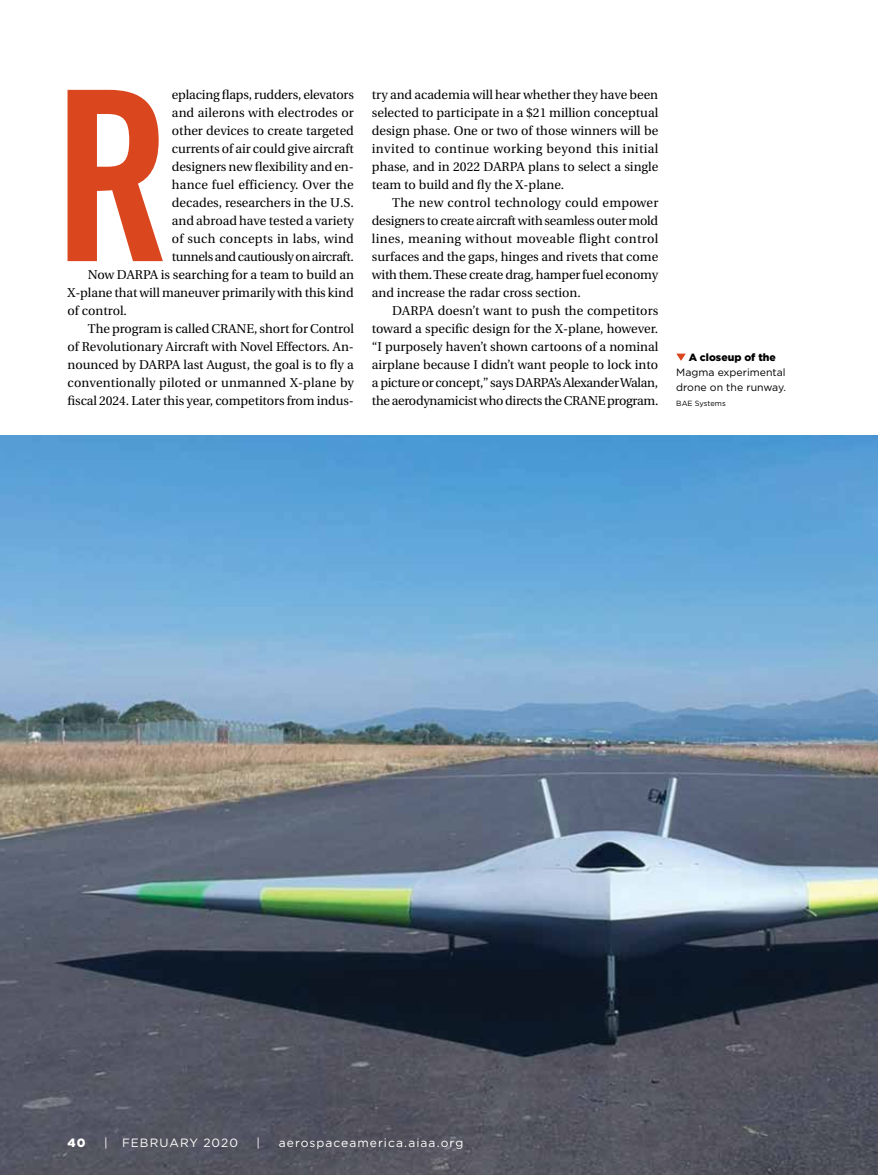
<style>
.page{position:relative;width:878px;height:1175px;background:#fff}
.page>*{position:absolute;margin:0;border:0;box-sizing:border-box;transform-origin:0 0}
.t1{font:237.15px "Trade Gothic Bold Cond Twenty";color:#da471f}
.t2{font:12.75px/18px "Utopia";color:#000;text-align:justify}
.t3{font:12.75px "Utopia";letter-spacing:-.03em;color:#000}
.t4{font:12.75px "Utopia";letter-spacing:.02em;color:#000}
.t5{font:12px "Gotham";letter-spacing:.085em;color:#fff}
.t6{font:900 12px "Gotham";color:#fff}
.t7{font:10.5px/15px "Gotham";color:#000}
.t8{font:900 10.5px "Gotham";color:#000}
.t9{font:7.5px "Gotham";letter-spacing:-.005em;color:#000}
</style>
<div class="page">
<img style="left:0;top:436px;width:878px;height:738px">
<svg style="left:676px;top:353px;width:9px;height:8px"></svg>
<h1 class="t1" style="left:53px;top:32px;width:120px">R</h1>
<p class="t2" style="left:172px;top:86px;width:183px">eplacing flaps, rudders, elevators</p>
<p class="t2" style="left:172px;top:104px;width:183px">and ailerons with electrodes or</p>
<p class="t2" style="left:172px;top:122px;width:183px">other devices to create targeted</p>
<p class="t2" style="left:172px;top:140px;width:183px">currents of air could give aircraft</p>
<p class="t2" style="left:172px;top:158px;width:183px">designers new flexibility and en-</p>
<p class="t4" style="left:172px;top:178px;width:183px">hance fuel efficiency. Over the</p>
<p class="t2" style="left:172px;top:194px;width:183px">decades, researchers in the U.S.</p>
<p class="t2" style="left:172px;top:212px;width:183px">and abroad have tested a variety</p>
<p class="t2" style="left:172px;top:230px;width:183px">of such concepts in labs, wind</p>
<p class="t3" style="left:172px;top:250px;width:183px">tunnels and cautiously on aircraft.</p>
<p class="t2" style="left:88px;top:266px;width:267px">Now DARPA is searching for a team to build an</p>
<p class="t2" style="left:68px;top:284px;width:287px">X-plane that will maneuver primarily with this kind</p>
<p class="t2" style="left:68px;top:302px;width:61px">of control.</p>
<p class="t2" style="left:88px;top:320px;width:267px">The program is called CRANE, short for Control</p>
<p class="t2" style="left:68px;top:338px;width:288px">of Revolutionary Aircraft with Novel Effectors. An-</p>
<p class="t2" style="left:68px;top:356px;width:288px">nounced by DARPA last August, the goal is to fly a</p>
<p class="t2" style="left:68px;top:374px;width:288px">conventionally piloted or unmanned X-plane by</p>
<p class="t2" style="left:68px;top:392px;width:288px">fiscal 2024. Later this year, competitors from indus-</p>
<p class="t2" style="left:372px;top:86px;width:288px">try and academia will hear whether they have been selected to participate in a $21 million conceptual design phase. One or two of those winners will be invited to continue working beyond this initial phase, and in 2022 DARPA plans to select a single team to build and fly the X-plane.</p>
<p class="t2" style="left:372px;top:194px;width:288px;text-indent:20px">The new control technology could empower designers to create aircraft with seamless outer mold lines, meaning without moveable flight control surfaces and the gaps, hinges and rivets that come with them. These create drag, hamper fuel economy and increase the radar cross section.</p>
<p class="t2" style="left:372px;top:302px;width:288px;text-indent:20px">DARPA doesn’t want to push the competitors toward a specific design for the X-plane, however. “I purposely haven’t shown cartoons of a nominal airplane because I didn’t want people to lock into a picture or concept,” says DARPA’s Alexander Walan, the aerodynamicist who directs the CRANE program.</p>
<p class="t8" style="left:688px;top:350px;width:89px">A closeup of the</p>
<p class="t7" style="left:676px;top:364px;width:111px">Magma experimental drone on the runway.</p>
<p class="t9" style="left:676px;top:399px;width:51px">BAE Systems</p>
<p class="t6" style="left:68px;top:1134px;width:20px">40</p>
<p class="t5" style="left:104px;top:1135px;width:135px">| FEBRUARY 2020</p>
<p class="t5" style="left:256px;top:1135px;width:5px">|</p>
<p class="t5" style="left:279px;top:1135px;width:186px">aerospaceamerica.aiaa.org</p>
</div>
